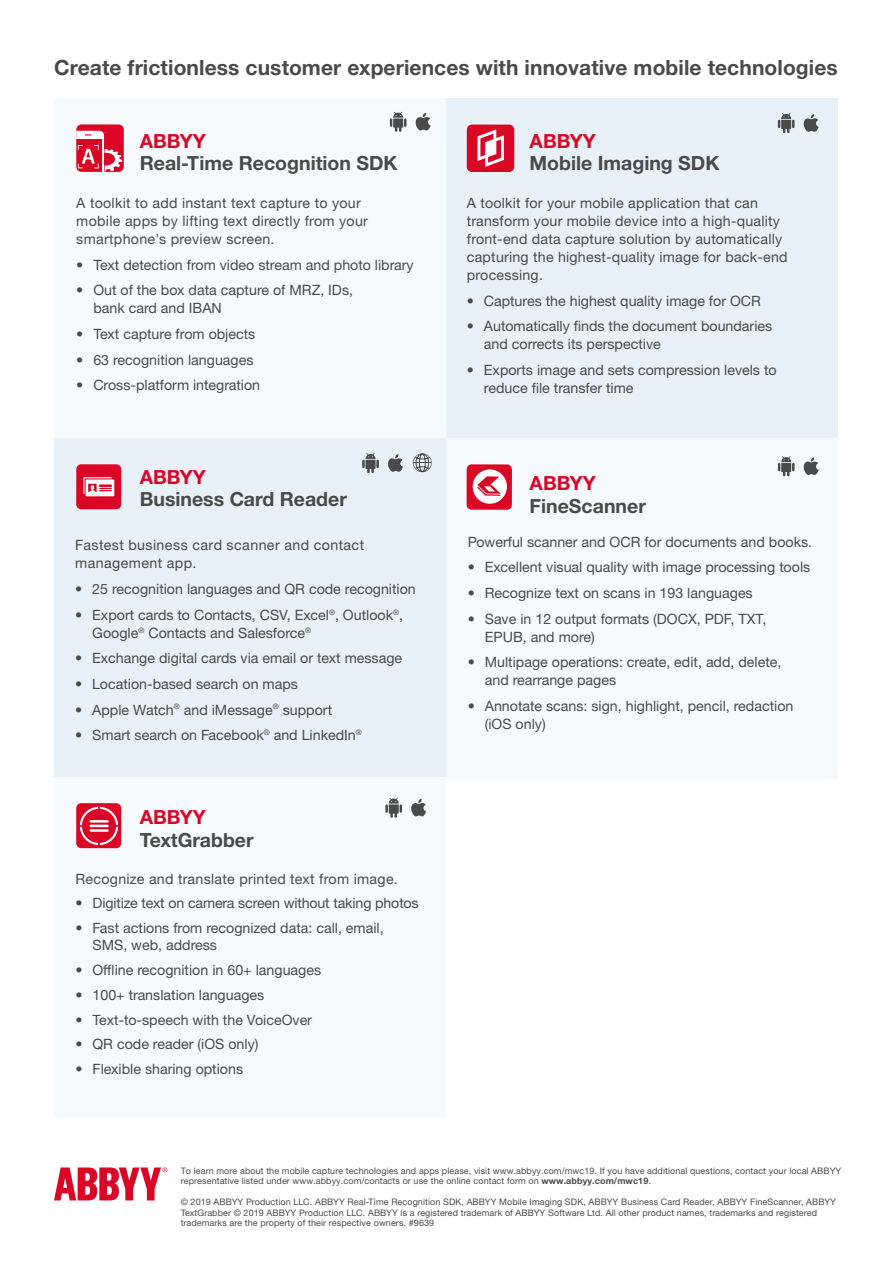
<style>
.page{position:relative;width:893px;height:1263px;background:#fff}
.page>*{position:absolute;margin:0;border:0;box-sizing:border-box;transform-origin:0 0}
.t1{font:700 21px "Helvetica Neue LTW1 G";letter-spacing:.005em;color:#4a4a49}
.t2{font:700 19.5px "Helvetica Neue LTW1 G";color:#4a4a49}
.t3{font:700 19.5px "Helvetica Neue LTW1 G";color:#db0626}
.t4{font:14.25px/18px "Helvetica Neue LTW1 G";color:#4a4a49}
.t5{font:14.25px/18px "Helvetica Neue LTW1 G";letter-spacing:.02em;color:#4a4a49}
.t6{font:14.25px/18px "Helvetica Neue LTW1 G";letter-spacing:.03em;color:#4a4a49}
.t7{font:9px/10.5px "Helvetica Neue LTW1 G";letter-spacing:.01em;color:#4a4a49}
.s1{font-weight:700}
.s2{font-family:"ITC Franklin Gothic Std"}
</style>
<div class="page">
<div style="left:55px;top:99px;width:391px;height:340px;background:#f6fafc"></div>
<div style="left:55px;top:439px;width:391px;height:340px;background:#e9f1f8"></div>
<div style="left:446px;top:99px;width:391px;height:340px;background:#e9f1f8"></div>
<div style="left:446px;top:439px;width:391px;height:340px;background:#f6fafc"></div>
<div style="left:76px;top:464px;width:45px;height:45px;background:#db0626;border-radius:5px"></div>
<svg style="left:83px;top:477px;width:32px;height:20px"></svg>
<div style="left:55px;top:778px;width:391px;height:340px;background:#f6fafc"></div>
<div style="left:76px;top:803px;width:45px;height:45px;background:#db0626;border-radius:5px"></div>
<svg style="left:80px;top:807px;width:38px;height:38px"></svg>
<div style="left:467px;top:464px;width:45px;height:46px;background:#db0626;border-radius:5px"></div>
<div style="left:473px;top:469px;width:34px;height:35px;background:#fff;border-radius:50%"></div>
<svg style="left:477px;top:476px;width:24px;height:20px"></svg>
<div style="left:76px;top:124px;width:48px;height:48px;background:#db0626;border-radius:5px"></div>
<svg style="left:76px;top:131px;width:46px;height:41px"></svg>
<div style="left:467px;top:125px;width:47px;height:46px;background:#db0626;border-radius:5px"></div>
<svg style="left:477px;top:130px;width:27px;height:37px"></svg>
<svg style="left:388px;top:454px;width:15px;height:18px"></svg>
<svg style="left:411px;top:799px;width:15px;height:17px"></svg>
<svg style="left:803px;top:457px;width:16px;height:18px"></svg>
<svg style="left:803px;top:114px;width:16px;height:18px"></svg>
<svg style="left:415px;top:113px;width:16px;height:18px"></svg>
<svg style="left:413px;top:453px;width:19px;height:19px"></svg>
<svg style="left:362px;top:453px;width:17px;height:20px"></svg>
<svg style="left:385px;top:798px;width:17px;height:19px"></svg>
<svg style="left:778px;top:456px;width:16px;height:20px"></svg>
<svg style="left:778px;top:113px;width:16px;height:20px"></svg>
<svg style="left:390px;top:112px;width:16px;height:20px"></svg>
<svg style="left:54px;top:1167px;width:113px;height:33px"></svg>
<h1 class="t1" style="left:54px;top:55px;width:785px">Create frictionless customer experiences with innovative mobile technologies</h1>
<h2 class="t3" style="left:140px;top:129px;width:68px">ABBYY</h2>
<h2 class="t2" style="left:140px;top:151px;width:259px">Real-Time Recognition SDK</h2>
<p class="t5" style="left:76px;top:194px;width:293px">A toolkit to add instant text capture to your mobile apps by lifting text directly from your smartphone’s preview screen.</p>
<p class="t4" style="left:76px;top:256px;width:339px">• Text detection from video stream and photo library</p>
<p class="t4" style="left:93px;top:281px;width:261px;text-indent:-17px">• Out of the box data capture of MRZ, IDs, bank card and IBAN</p>
<p class="t4" style="left:76px;top:325px;width:181px">• Text capture from objects</p>
<p class="t4" style="left:76px;top:351px;width:179px">• 63 recognition languages</p>
<p class="t4" style="left:76px;top:376px;width:185px">• Cross-platform integration</p>
<h2 class="t3" style="left:140px;top:465px;width:68px">ABBYY</h2>
<h2 class="t2" style="left:140px;top:487px;width:209px">Business Card Reader</h2>
<p class="t6" style="left:75px;top:536px;width:290px">Fastest business card scanner and contact management app.</p>
<p class="t4" style="left:75px;top:580px;width:342px">• 25 recognition languages and QR code recognition</p>
<p class="t4" style="left:92px;top:606px;width:312px;text-indent:-17px">• Export cards to Contacts, CSV, Excel<sup>®</sup>, Outlook<sup>®</sup>,<br>Google<sup>®</sup> Contacts and Salesforce<sup>®</sup></p>
<p class="t4" style="left:75px;top:649px;width:328px">• Exchange digital cards via email or text message</p>
<p class="t4" style="left:75px;top:675px;width:224px">• Location-based search on maps</p>
<p class="t4" style="left:75px;top:700px;width:258px">• Apple Watch<sup>®</sup> and iMessage<sup>®</sup> support</p>
<p class="t4" style="left:75px;top:726px;width:288px">• Smart search on Facebook<sup>®</sup> and LinkedIn<sup>®</sup></p>
<h2 class="t3" style="left:140px;top:805px;width:68px">ABBYY</h2>
<h2 class="t2" style="left:140px;top:828px;width:115px">TextGrabber</h2>
<p class="t5" style="left:75px;top:869px;width:324px">Recognize and translate printed text from image.</p>
<p class="t4" style="left:75px;top:894px;width:345px">• Digitize text on camera screen without taking photos</p>
<p class="t4" style="left:92px;top:919px;width:293px;line-height:17.1px;text-indent:-17px">• Fast actions from recognized data: call, email,<br>SMS, web, address</p>
<p class="t4" style="left:75px;top:961px;width:247px">• Offline recognition in 60+ languages</p>
<p class="t4" style="left:75px;top:986px;width:190px">• 100+ translation languages</p>
<p class="t4" style="left:75px;top:1010px;width:238px">• Text-to-speech with the VoiceOver</p>
<p class="t4" style="left:75px;top:1035px;width:185px">• QR code reader (iOS only)</p>
<p class="t4" style="left:75px;top:1060px;width:169px">• Flexible sharing options</p>
<h2 class="t3" style="left:530px;top:129px;width:68px">ABBYY</h2>
<h2 class="t2" style="left:530px;top:151px;width:191px">Mobile Imaging SDK</h2>
<p class="t4" style="left:467px;top:194px;width:322px">A toolkit for your mobile application that can transform your mobile device into a high-quality front-end data capture solution by automatically capturing the highest-quality image for back-end processing.</p>
<p class="t4" style="left:467px;top:292px;width:295px">• Captures the highest quality image for OCR</p>
<p class="t4" style="left:484px;top:317px;width:290px;text-indent:-17px">• Automatically finds the document boundaries and corrects its perspective</p>
<p class="t4" style="left:484px;top:361px;width:294px;text-indent:-17px">• Exports image and sets compression levels to reduce file transfer time</p>
<h2 class="t3" style="left:530px;top:471px;width:68px">ABBYY</h2>
<h2 class="t2" style="left:530px;top:494px;width:118px">FineScanner</h2>
<p class="t4" style="left:468px;top:532px;width:346px">Powerful scanner and OCR for documents and books.</p>
<p class="t4" style="left:468px;top:558px;width:344px">• Excellent visual quality with image processing tools</p>
<p class="t4" style="left:468px;top:584px;width:286px">• Recognize text on scans in 193 languages</p>
<p class="t4" style="left:485px;top:609px;width:283px;text-indent:-17px">• Save in 12 output formats (DOCX, PDF, TXT,<br>EPUB, and more)</p>
<p class="t4" style="left:485px;top:653px;width:298px;text-indent:-17px">• Multipage operations: create, edit, add, delete, and rearrange pages</p>
<p class="t4" style="left:485px;top:697px;width:310px;text-indent:-17px">• Annotate scans: sign, highlight, pencil, redaction (iOS only)</p>
<p class="t7" style="left:181px;top:1165px;width:662px">To learn more about the mobile capture technologies and apps please, visit www.abbyy.com/mwc19. If you have additional questions, contact your local ABBYY representative listed under www.abbyy.com/contacts or use the online contact form on <span class="s1">www.abbyy.com/mwc19</span><span class="s2">.</span></p>
<p class="t7" style="left:181px;top:1197px;width:657px">© 2019 ABBYY Production LLC. ABBYY Real-Time Recognition SDK, ABBYY Mobile Imaging SDK, ABBYY Business Card Reader, ABBYY FineScanner, ABBYY<br>TextGrabber © 2019 ABBYY Production LLC. ABBYY is a registered trademark of ABBYY Software Ltd. All other product names, trademarks and registered trademarks are the property of their respective owners. #9639</p>
</div>
